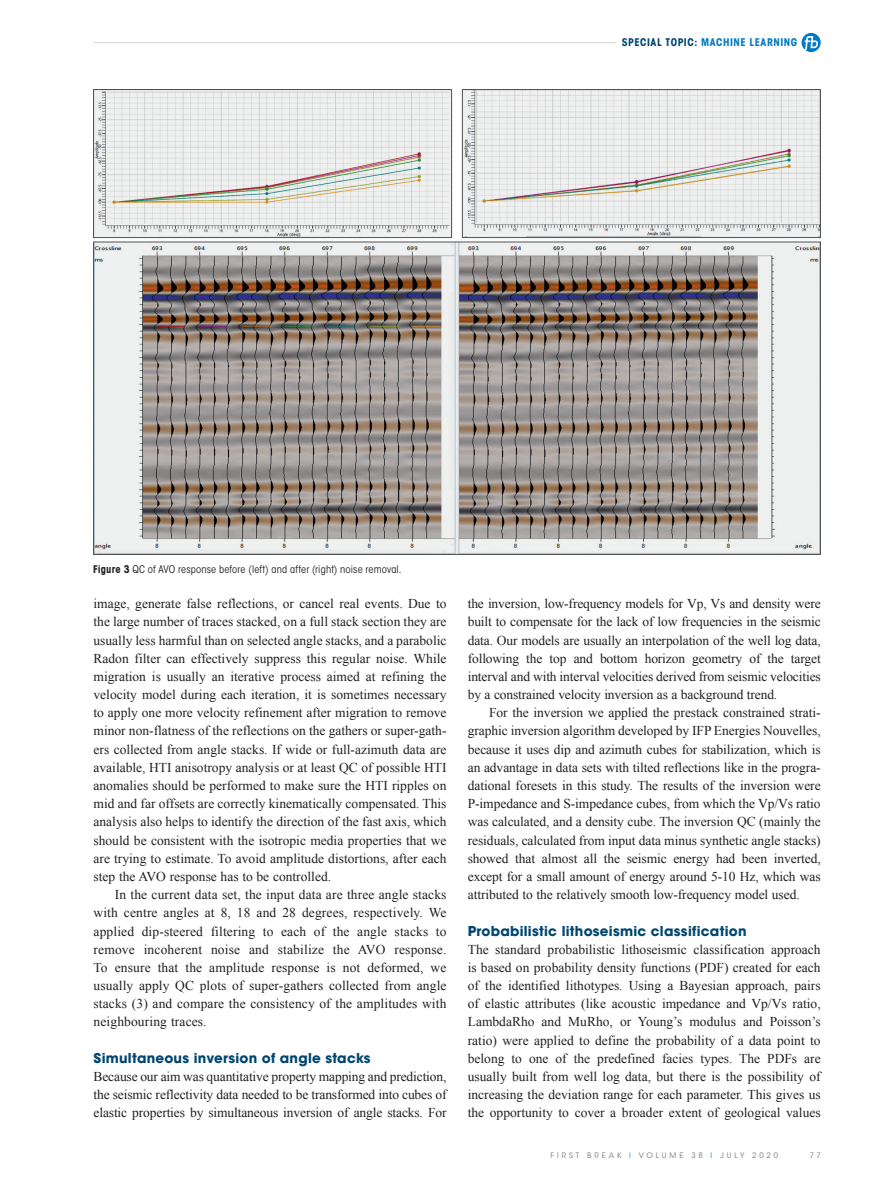
<style>
.page{position:relative;width:893px;height:1191px;background:#fff}
.page>*{position:absolute;margin:0;border:0;box-sizing:border-box;transform-origin:0 0}
._00-FB_BODY{font:13.5px/18.1px "Times New Roman";letter-spacing:-.01em;color:#231f20;text-align:justify}
._00-FB_BODY_indent{font:13.5px/18.1px "Times New Roman";letter-spacing:.005em;color:#231f20;text-align:justify}
._02-HEADER_2{font:700 13.5px "ITC Avant Garde Std";letter-spacing:.02em;color:#004670}
._06-CAPTION_black{font:condensed 10.5px "ITC Avant Garde Std";letter-spacing:.015em;color:#231f20}
.t1{font:700 condensed 10.5px "ITC Avant Garde Std";letter-spacing:.055em;color:#007ac2}
.t2{font:7.5px "ITC Avant Garde Std";letter-spacing:.39em;color:#787a7d}
.s1{color:#004670}
.s2{font-weight:700}
.s3{color:#1c8acb}
</style>
<div class="page">
<hr style="left:94px;top:42px;width:522px;height:1px;background:#d1d2d4">
<svg style="left:801px;top:33px;width:20px;height:19px"></svg>
<img style="left:94px;top:90px;width:727px;height:464px">
<p class="t1" style="left:622px;top:36px;width:177px"><span class="s1">SPECIAL TOPIC:</span> MACHINE LEARNING</p>
<p class="_06-CAPTION_black" style="left:93px;top:563px;width:310px"><span class="s2">Figure 3</span> QC of AVO response before (left) and after (right) noise removal.</p>
<p class="_00-FB_BODY" style="left:94px;top:594px;width:354px">image, generate false reflections, or cancel real events. Due to the large number of traces stacked, on a full stack section they are usually less harmful than on selected angle stacks, and a parabolic Radon filter can effectively suppress this regular noise. While migration is usually an iterative process aimed at refining the velocity model during each iteration, it is sometimes necessary to apply one more velocity refinement after migration to remove minor non-flatness of the reflections on the gathers or super-gath&shy;ers collected from angle stacks. If wide or full-azimuth data are available, HTI anisotropy analysis or at least QC of possible HTI anomalies should be performed to make sure the HTI ripples on mid and far offsets are correctly kinematically compensated. This analysis also helps to identify the direction of the fast axis, which should be consistent with the isotropic media properties that we are trying to estimate. To avoid amplitude distortions, after each step the AVO response has to be controlled.</p>
<p class="_00-FB_BODY_indent" style="left:94px;top:885px;width:354px;text-indent:21px">In the current data set, the input data are three angle stacks with centre angles at 8, 18 and 28 degrees, respectively. We applied dip-steered filtering to each of the angle stacks to remove incoherent noise and stabilize the AVO response.<br>To ensure that the amplitude response is not deformed, we usually apply QC plots of super-gathers collected from angle stacks (3) and compare the consistency of the amplitudes with neighbouring traces.</p>
<p class="_02-HEADER_2" style="left:94px;top:1049px;width:279px">Simultaneous inversion of angle stacks</p>
<p class="_00-FB_BODY" style="left:94px;top:1067px;width:354px">Because our aim was quantitative property mapping and prediction, the seismic reflectivity data needed to be transformed into cubes of elastic properties by simultaneous inversion of angle stacks. For</p>
<p class="_00-FB_BODY" style="left:468px;top:594px;width:355px">the inversion, low-frequency models for Vp, Vs and density were built to compensate for the lack of low frequencies in the seismic data. Our models are usually an interpolation of the well log data, following the top and bottom horizon geometry of the target interval and with interval velocities derived from seismic velocities by a constrained velocity inversion as a background trend.</p>
<p class="_00-FB_BODY_indent" style="left:468px;top:703px;width:354px;text-indent:21px">For the inversion we applied the prestack constrained strati&shy;graphic inversion algorithm developed by IFP Energies Nouvelles, because it uses dip and azimuth cubes for stabilization, which is an advantage in data sets with tilted reflections like in the progra&shy;dational foresets in this study. The results of the inversion were P-impedance and S-impedance cubes, from which the Vp/Vs ratio was calculated, and a density cube. The inversion QC (mainly the residuals, calculated from input data minus synthetic angle stacks) showed that almost all the seismic energy had been inverted, except for a small amount of energy around 5-10 Hz, which was attributed to the relatively smooth low-frequency model used.</p>
<p class="_02-HEADER_2" style="left:468px;top:921px;width:280px">Probabilistic lithoseismic classification</p>
<p class="_00-FB_BODY" style="left:468px;top:940px;width:354px">The standard probabilistic lithoseismic classification approach is based on probability density functions (PDF) created for each of the identified lithotypes. Using a Bayesian approach, pairs of elastic attributes (like acoustic impedance and Vp/Vs ratio, LambdaRho and MuRho, or Young’s modulus and Poisson’s ratio) were applied to define the probability of a data point to belong to one of the predefined facies types. The PDFs are usually built from well log data, but there is the possibility of increasing the deviation range for each parameter. This gives us the opportunity to cover a broader extent of geological values</p>
<p class="t2" style="left:551px;top:1151px;width:229px">FIRST BREAK <span class="s3">I</span> VOLUME 38 <span class="s3">I</span> JULY 2020</p>
<p class="t2" style="left:810px;top:1151px;width:12px">7 7</p>
</div>
